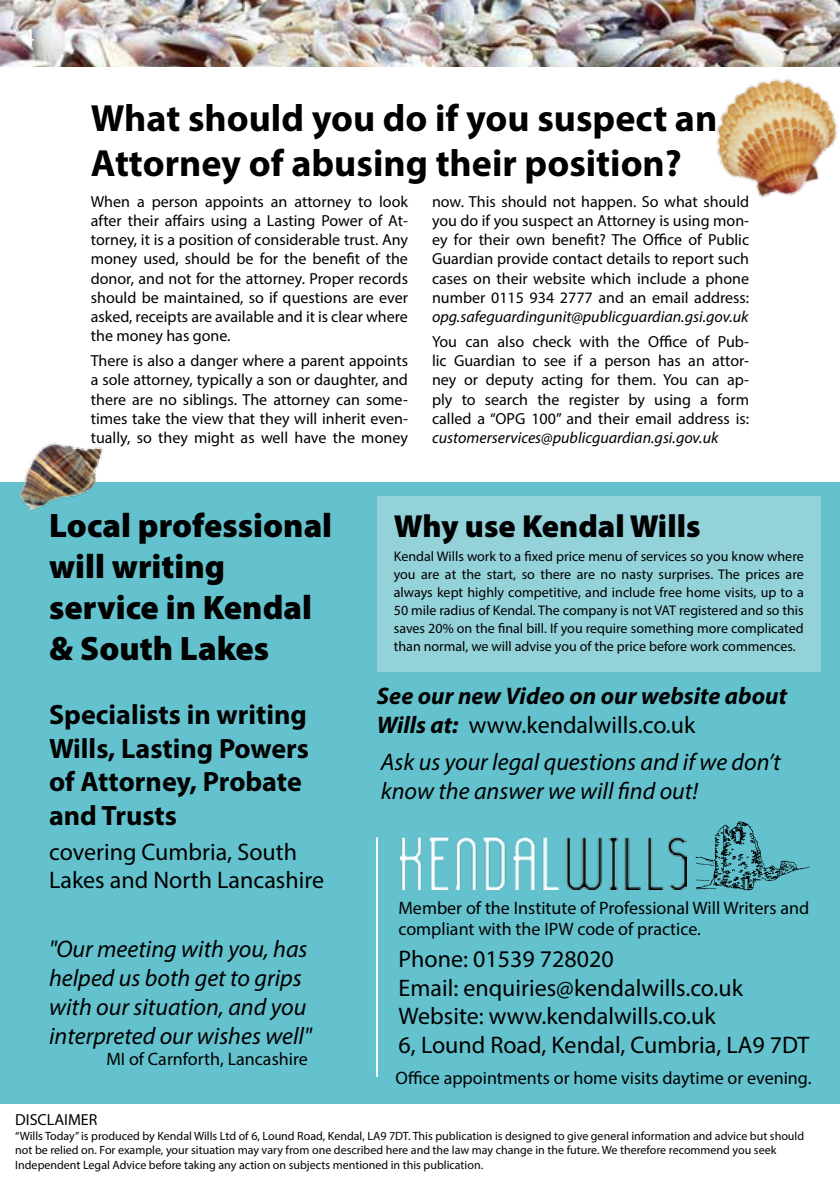
<style>
.page{position:relative;width:840px;height:1191px;background:#fff}
.page>*{position:absolute;margin:0;border:0;box-sizing:border-box;transform-origin:0 0}
.t1{font:700 38px/45.6px "Myriad Pro";color:#000}
.t2{font:900 34px/40.8px "Myriad Pro";color:#000}
.t3{font:900 32px "Myriad Pro";color:#000}
.t4{font:700 28px/33.6px "Myriad Pro";color:#000}
.t5{font:24px/28.8px "Myriad Pro";color:#000}
.t6{font:italic 24px/28.8px "Myriad Pro";color:#000}
.t7{font:italic 700 24px/28.8px "Myriad Pro";color:#000}
.t8{font:24px "Myriad Pro";color:#fff}
.t9{font:18px/21.6px "Myriad Pro";color:#000}
.t10{font:16px/19.2px "Myriad Pro";color:#000;text-align:justify}
.t11{font:italic 16px "Myriad Pro";color:#000}
.t12{font:14px/18px "Myriad Pro";color:#000;text-align:justify}
.t13{font:12px/14.4px "Myriad Pro";color:#000}
.s1{font-weight:400;font-style:normal}
</style>
<div class="page">
<img style="left:0;top:0;width:839px;height:67px">
<div style="left:0;top:482px;width:839px;height:622px;background:#63c2cd"></div>
<img style="left:400px;top:836px;width:286px;height:53px">
<hr style="left:376px;top:837px;width:2px;height:239px;background:#fff">
<div style="left:376px;top:496px;width:444px;height:175px;background:#94d2da"></div>
<img style="left:695px;top:821px;width:113px;height:69px">
<img style="left:687px;top:49px;width:152px;height:149px">
<img style="left:19px;top:442px;width:85px;height:69px">
<h3 class="t8" style="left:22px;top:22px;width:14px">4</h3>
<h1 class="t1" style="left:91px;top:94px;width:627px">What should you do if you suspect an<br>Attorney of abusing their position?</h1>
<p class="t10" style="left:91px;top:191px;width:318px">When a person appoints an attorney to look after their affairs using a Lasting Power of At&shy;torney, it is a position of considerable trust. Any money used, should be for the benefit of the donor, and not for the attorney. Proper records should be maintained, so if questions are ever asked, receipts are available and it is clear where the money has gone.</p>
<p class="t10" style="left:91px;top:351px;width:318px">There is also a danger where a parent appoints a sole attorney, typically a son or daughter, and there are no siblings. The attorney can some&shy;times take the view that they will inherit even&shy;tually, so they might as well have the money</p>
<p class="t10" style="left:432px;top:191px;width:318px">now. This should not happen. So what should you do if you suspect an Attorney is using mon&shy;ey for their own benefit? The Office of Public Guardian provide contact details to report such cases on their website which include a phone number 0115 934 2777 and an email address:</p>
<p class="t11" style="left:432px;top:307px;width:318px">opg.safeguardingunit@publicguardian.gsi.gov.uk</p>
<p class="t10" style="left:432px;top:332px;width:318px">You can also check with the Office of Pub&shy;lic Guardian to see if a person has an attor&shy;ney or deputy acting for them. You can ap&shy;ply to search the register by using a form called a “OPG 100” and their email address is:</p>
<p class="t11" style="left:432px;top:428px;width:288px">customerservices@publicguardian.gsi.gov.uk</p>
<h2 class="t2" style="left:49px;top:506px;width:284px">Local professional will writing service in Kendal &amp; South Lakes</h2>
<h3 class="t3" style="left:393px;top:508px;width:308px">Why use Kendal Wills</h3>
<p class="t12" style="left:393px;top:547px;width:411px">Kendal Wills work to a fixed price menu of services so you know where you are at the start, so there are no nasty surprises. The prices are always kept highly competitive, and include free home visits, up to a 50 mile radius of Kendal. The company is not VAT registered and so this saves 20% on the final bill. If you require something more complicated than normal, we will advise you of the price before work commences.</p>
<h3 class="t4" style="left:49px;top:697px;width:261px">Specialists in writing<br>Wills, Lasting Powers of Attorney, Probate and Trusts</h3>
<h3 class="t5" style="left:49px;top:836px;width:276px">covering Cumbria, South<br>Lakes and North Lancashire</h3>
<h3 class="t6" style="left:49px;top:934px;width:263px">"Our meeting with you, has helped us both get to grips with our situation, and you interpreted our wishes well"</h3>
<p class="t9" style="left:106px;top:1048px;width:203px">MI of Carnforth, Lancashire</p>
<h3 class="t7" style="left:376px;top:681px;width:411px">See our new Video on our website about<br>Wills at: <span class="s1">www.kendalwills.co.uk</span></h3>
<h3 class="t6" style="left:380px;top:747px;width:401px">Ask us your legal questions and if we don’t know the answer we will find out!</h3>
<p class="t9" style="left:398px;top:896px;width:412px">Member of the Institute of Professional Will Writers and compliant with the IPW code of practice.</p>
<h3 class="t5" style="left:398px;top:944px;width:412px">Phone: 01539 728020<br>Email: enquiries@kendalwills.co.uk Website: www.kendalwills.co.uk<br>6, Lound Road, Kendal, Cumbria, LA9 7DT</h3>
<p class="t9" style="left:395px;top:1066px;width:417px">Office appointments or home visits daytime or evening.</p>
<p class="t10" style="left:15px;top:1110px;width:84px">DISCLAIMER</p>
<p class="t13" style="left:15px;top:1128px;width:790px">“Wills Today” is produced by Kendal Wills Ltd of 6, Lound Road, Kendal, LA9 7DT. This publication is designed to give general information and advice but should not be relied on. For example, your situation may vary from one described here and the law may change in the future. We therefore recommend you seek<br>Independent Legal Advice before taking any action on subjects mentioned in this publication.</p>
</div>
